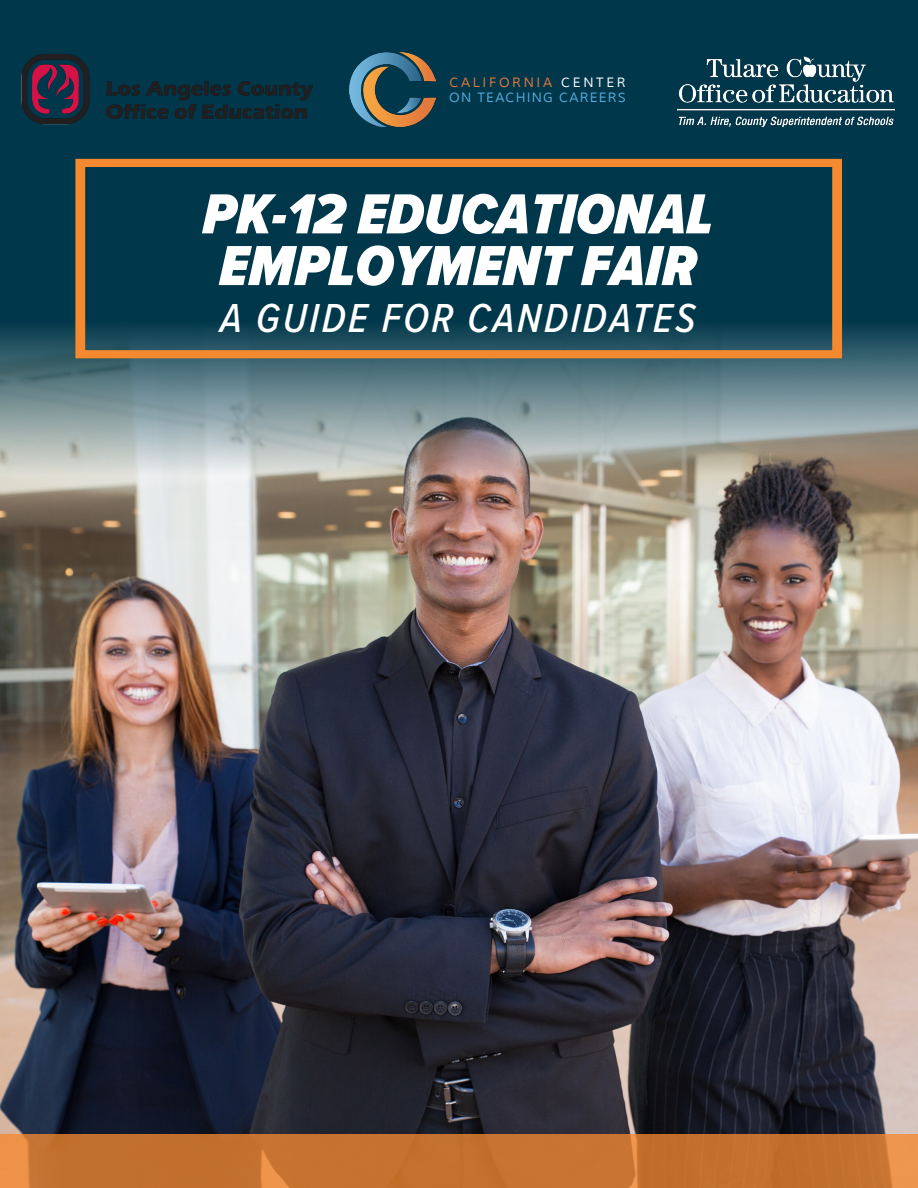
<style>
.page{position:relative;width:918px;height:1188px;background:#00374a}
.page>*{position:absolute;margin:0;border:0;box-sizing:border-box;transform-origin:0 0}
.t1{font:italic 900 58.5px/51.8px "Proxima Nova Cond";color:#fff}
.t2{font:italic 500 42px "Proxima Nova Cond";letter-spacing:.06em;color:#fff}
.t3{font:13.2px/15.8px "Muli";letter-spacing:.145em;color:#57ace0}
.s1{color:#e3793c}
.s2{color:#fff}
</style>
<div class="page">
<img style="left:0;top:540px;width:918px;height:594px">
<svg style="left:0;top:292px;width:918px;height:248px"></svg>
<img style="left:350px;top:53px;width:85px;height:73px">
<img style="left:678px;top:57px;width:217px;height:70px">
<div style="left:76px;top:158px;width:766px;height:201px;border:9px solid #f58930"></div>
<svg style="left:0;top:1134px;width:918px;height:54px;background:#c77330"></svg>
<img style="left:22px;top:55px;width:292px;height:70px">
<p class="t3" style="left:449px;top:74px;width:178px"><span class="s1">CALIFORNIA</span> <span class="s2">CENTER<br></span>ON TEACHING CAREERS</p>
<h1 class="t1" style="left:202px;top:187px;width:513px">PK-12 EDUCATIONAL<br>EMPLOYMENT FAIR</h1>
<h2 class="t2" style="left:220px;top:288px;width:477px">A GUIDE FOR CANDIDATES</h2>
</div>
